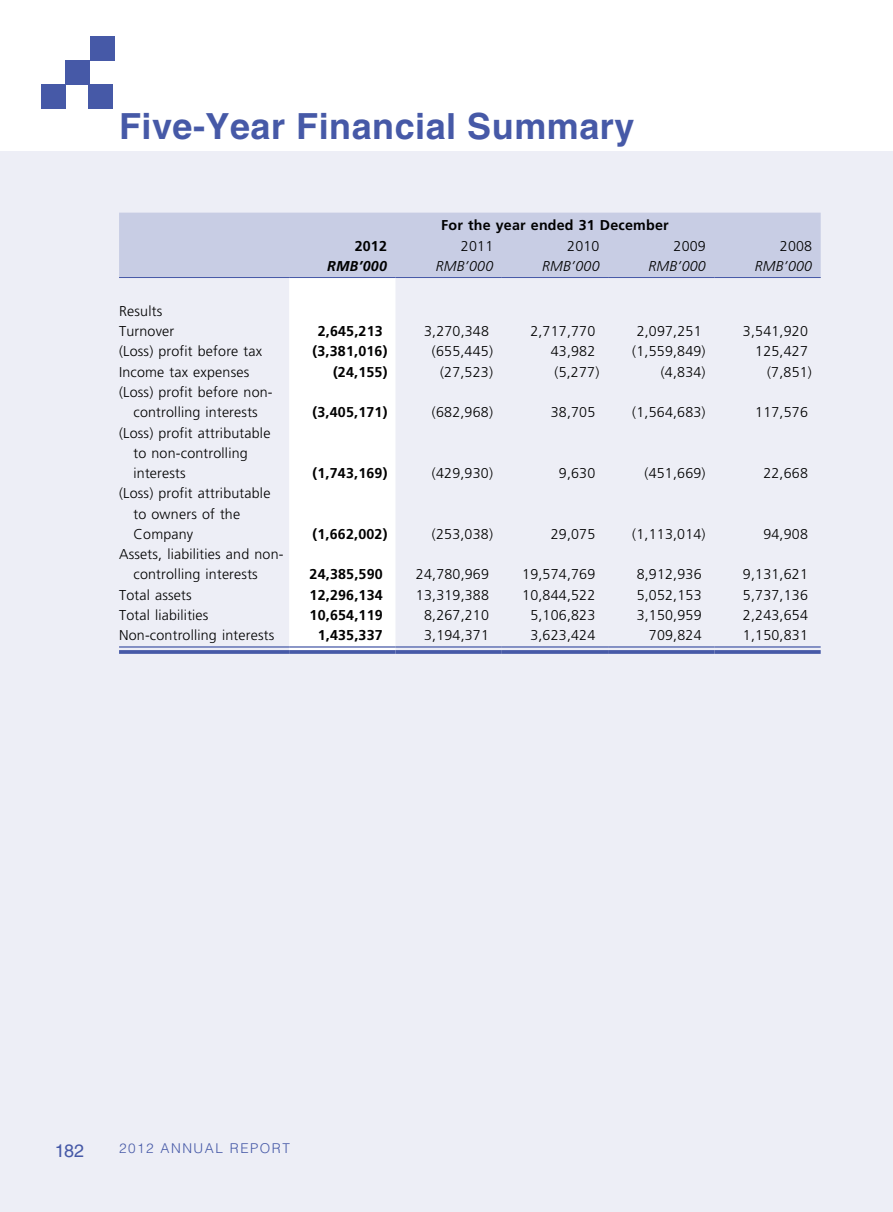
<style>
.page{position:relative;width:893px;height:1212px;background:#fff}
.page>*{position:absolute;margin:0;border:0;box-sizing:border-box;transform-origin:0 0}
.t1{font:700 36px "Helvetica LT Std";letter-spacing:.015em;color:#4659a7}
.t2{font:18px "Helvetica LT Std";color:#4659a7}
.Body_text{font:300 14.25px "Frutiger LT Std";letter-spacing:.015em;color:#000}
.Body_text-2{font:700 14.25px "Frutiger LT Std";letter-spacing:.015em;color:#000}
.Body_text-3{font:italic 300 14.25px "Frutiger LT Std";letter-spacing:.015em;color:#000}
.Body_text-4{font:italic 700 14.25px "Frutiger LT Std";letter-spacing:.015em;color:#000}
.t3{font:300 13.5px "Helvetica LT Std";letter-spacing:.115em;color:#4659a7}
</style>
<div class="page">
<div style="left:0;top:152px;width:893px;height:1060px;background:#edeef6"></div>
<div style="left:90px;top:36px;width:24px;height:24px;background:#4659a7"></div>
<div style="left:66px;top:60px;width:24px;height:25px;background:#4659a7"></div>
<div style="left:89px;top:85px;width:24px;height:24px;background:#4659a7"></div>
<div style="left:41px;top:85px;width:25px;height:24px;background:#4659a7"></div>
<div style="left:119px;top:213px;width:702px;height:64px;background:#c8cde4"></div>
<div style="left:289px;top:278px;width:106px;height:372px;background:#fff"></div>
<hr style="left:119px;top:277px;width:170px;height:1px;background:#4659a7">
<hr style="left:289px;top:277px;width:106px;height:1px;background:#4659a7">
<hr style="left:395px;top:277px;width:107px;height:1px;background:#4659a7">
<hr style="left:502px;top:277px;width:106px;height:1px;background:#4659a7">
<hr style="left:608px;top:277px;width:106px;height:1px;background:#4659a7">
<hr style="left:714px;top:277px;width:107px;height:1px;background:#4659a7">
<hr style="left:119px;top:646px;width:170px;height:2px;background:#4659a7">
<svg style="left:119px;top:650px;width:170px;height:4px"></svg>
<hr style="left:289px;top:646px;width:106px;height:2px;background:#4659a7">
<svg style="left:289px;top:650px;width:106px;height:4px"></svg>
<hr style="left:395px;top:646px;width:107px;height:2px;background:#4659a7">
<svg style="left:395px;top:650px;width:107px;height:4px"></svg>
<hr style="left:502px;top:646px;width:106px;height:2px;background:#4659a7">
<svg style="left:502px;top:650px;width:106px;height:4px"></svg>
<hr style="left:608px;top:646px;width:106px;height:2px;background:#4659a7">
<svg style="left:608px;top:650px;width:106px;height:4px"></svg>
<hr style="left:714px;top:646px;width:107px;height:2px;background:#4659a7">
<svg style="left:714px;top:650px;width:107px;height:4px"></svg>
<p class="t1" style="left:119px;top:104px;width:517px">Five-Year Financial Summary</p>
<p class="Body_text-2" style="left:441px;top:217px;width:229px">For the year ended 31 December</p>
<p class="Body_text-2" style="left:355px;top:237px;width:34px">2012</p>
<p class="Body_text" style="left:461px;top:238px;width:34px">2011</p>
<p class="Body_text" style="left:567px;top:238px;width:34px">2010</p>
<p class="Body_text" style="left:674px;top:238px;width:34px">2009</p>
<p class="Body_text" style="left:780px;top:238px;width:34px">2008</p>
<p class="Body_text-4" style="left:327px;top:258px;width:61px">RMB’000</p>
<p class="Body_text-3" style="left:436px;top:258px;width:59px">RMB’000</p>
<p class="Body_text-3" style="left:542px;top:258px;width:59px">RMB’000</p>
<p class="Body_text-3" style="left:648px;top:258px;width:59px">RMB’000</p>
<p class="Body_text-3" style="left:755px;top:258px;width:59px">RMB’000</p>
<p class="Body_text" style="left:119px;top:303px;width:45px">Results</p>
<p class="Body_text" style="left:119px;top:323px;width:57px">Turnover</p>
<p class="Body_text-2" style="left:318px;top:323px;width:66px">2,645,213</p>
<p class="Body_text" style="left:424px;top:323px;width:66px">3,270,348</p>
<p class="Body_text" style="left:530px;top:323px;width:66px">2,717,770</p>
<p class="Body_text" style="left:637px;top:323px;width:66px">2,097,251</p>
<p class="Body_text" style="left:743px;top:323px;width:66px">3,541,920</p>
<p class="Body_text" style="left:119px;top:343px;width:145px">(Loss) profit before tax</p>
<p class="Body_text-2" style="left:313px;top:343px;width:76px">(3,381,016)</p>
<p class="Body_text" style="left:432px;top:343px;width:63px">(655,445)</p>
<p class="Body_text" style="left:551px;top:343px;width:46px">43,982</p>
<p class="Body_text" style="left:632px;top:343px;width:75px">(1,559,849)</p>
<p class="Body_text" style="left:755px;top:343px;width:54px">125,427</p>
<p class="Body_text" style="left:119px;top:364px;width:132px">Income tax expenses</p>
<p class="Body_text-2" style="left:333px;top:363px;width:56px">(24,155)</p>
<p class="Body_text" style="left:440px;top:364px;width:54px">(27,523)</p>
<p class="Body_text" style="left:554px;top:364px;width:46px">(5,277)</p>
<p class="Body_text" style="left:661px;top:364px;width:46px">(4,834)</p>
<p class="Body_text" style="left:767px;top:364px;width:46px">(7,851)</p>
<p class="Body_text" style="left:119px;top:384px;width:155px">(Loss) profit before non-</p>
<p class="Body_text" style="left:134px;top:404px;width:126px">controlling interests</p>
<p class="Body_text-2" style="left:313px;top:404px;width:76px">(3,405,171)</p>
<p class="Body_text" style="left:432px;top:404px;width:63px">(682,968)</p>
<p class="Body_text" style="left:551px;top:404px;width:46px">38,705</p>
<p class="Body_text" style="left:632px;top:404px;width:75px">(1,564,683)</p>
<p class="Body_text" style="left:755px;top:404px;width:54px">117,576</p>
<p class="Body_text" style="left:119px;top:424px;width:153px">(Loss) profit attributable</p>
<p class="Body_text" style="left:134px;top:445px;width:116px">to non-controlling</p>
<p class="Body_text" style="left:134px;top:465px;width:54px">interests</p>
<p class="Body_text-2" style="left:313px;top:465px;width:76px">(1,743,169)</p>
<p class="Body_text" style="left:432px;top:465px;width:63px">(429,930)</p>
<p class="Body_text" style="left:559px;top:465px;width:38px">9,630</p>
<p class="Body_text" style="left:645px;top:465px;width:63px">(451,669)</p>
<p class="Body_text" style="left:763px;top:465px;width:46px">22,668</p>
<p class="Body_text" style="left:119px;top:485px;width:153px">(Loss) profit attributable</p>
<p class="Body_text" style="left:134px;top:505px;width:108px">to owners of the</p>
<p class="Body_text" style="left:134px;top:526px;width:61px">Company</p>
<p class="Body_text-2" style="left:313px;top:525px;width:76px">(1,662,002)</p>
<p class="Body_text" style="left:432px;top:526px;width:63px">(253,038)</p>
<p class="Body_text" style="left:551px;top:526px;width:46px">29,075</p>
<p class="Body_text" style="left:632px;top:526px;width:75px">(1,113,014)</p>
<p class="Body_text" style="left:763px;top:526px;width:46px">94,908</p>
<p class="Body_text" style="left:119px;top:546px;width:166px">Assets, liabilities and non-</p>
<p class="Body_text" style="left:134px;top:566px;width:126px">controlling interests</p>
<p class="Body_text-2" style="left:310px;top:566px;width:75px">24,385,590</p>
<p class="Body_text" style="left:416px;top:566px;width:75px">24,780,969</p>
<p class="Body_text" style="left:522px;top:566px;width:75px">19,574,769</p>
<p class="Body_text" style="left:637px;top:566px;width:66px">8,912,936</p>
<p class="Body_text" style="left:743px;top:566px;width:66px">9,131,621</p>
<p class="Body_text" style="left:119px;top:586px;width:74px">Total assets</p>
<p class="Body_text-2" style="left:310px;top:586px;width:75px">12,296,134</p>
<p class="Body_text" style="left:416px;top:586px;width:75px">13,319,388</p>
<p class="Body_text" style="left:522px;top:586px;width:75px">10,844,522</p>
<p class="Body_text" style="left:637px;top:586px;width:66px">5,052,153</p>
<p class="Body_text" style="left:743px;top:586px;width:66px">5,737,136</p>
<p class="Body_text" style="left:119px;top:607px;width:91px">Total liabilities</p>
<p class="Body_text-2" style="left:310px;top:606px;width:75px">10,654,119</p>
<p class="Body_text" style="left:424px;top:607px;width:66px">8,267,210</p>
<p class="Body_text" style="left:530px;top:607px;width:66px">5,106,823</p>
<p class="Body_text" style="left:637px;top:607px;width:66px">3,150,959</p>
<p class="Body_text" style="left:743px;top:607px;width:66px">2,243,654</p>
<p class="Body_text" style="left:119px;top:627px;width:157px">Non-controlling interests</p>
<p class="Body_text-2" style="left:318px;top:627px;width:66px">1,435,337</p>
<p class="Body_text" style="left:424px;top:627px;width:66px">3,194,371</p>
<p class="Body_text" style="left:530px;top:627px;width:66px">3,623,424</p>
<p class="Body_text" style="left:649px;top:627px;width:54px">709,824</p>
<p class="Body_text" style="left:743px;top:627px;width:66px">1,150,831</p>
<p class="t2" style="left:55px;top:1140px;width:31px">182</p>
<p class="t3" style="left:119px;top:1140px;width:172px">2012 ANNUAL REPORT</p>
</div>
